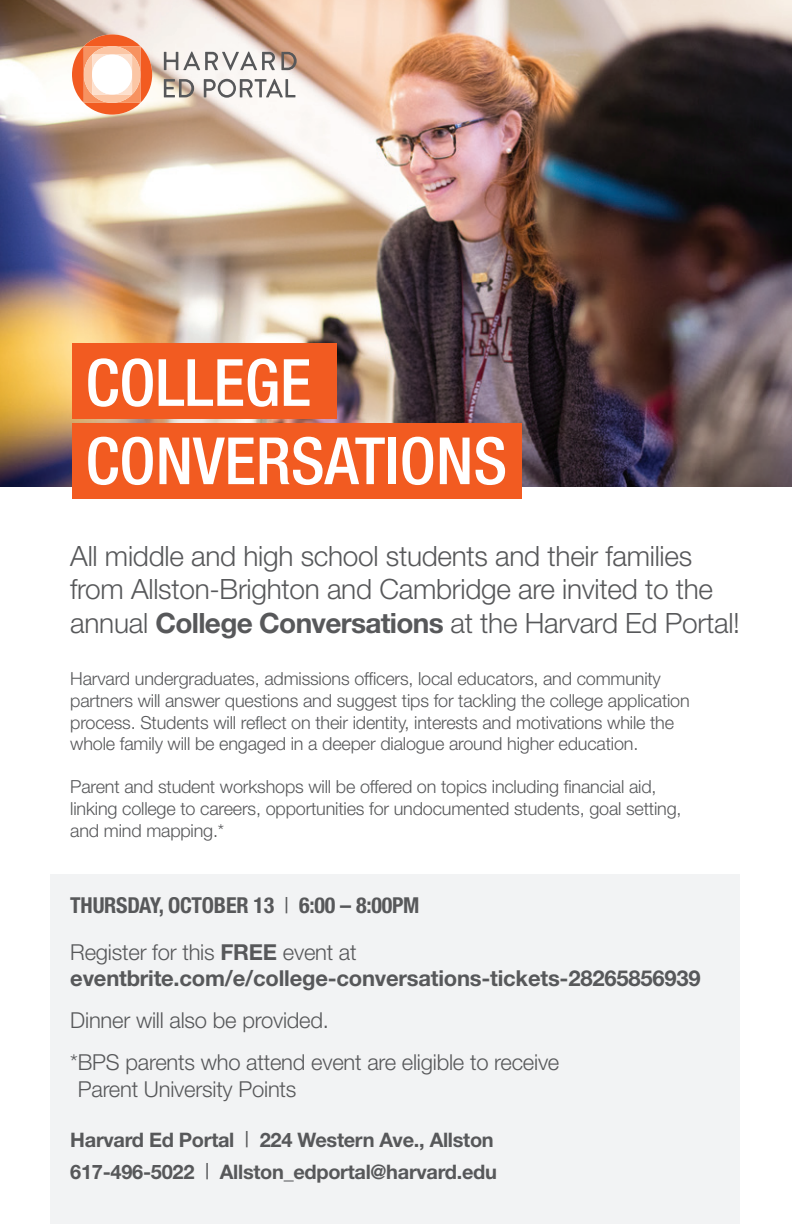
<style>
.page{position:relative;width:792px;height:1224px;background:#fff}
.page>*{position:absolute;margin:0;border:0;box-sizing:border-box;transform-origin:0 0}
.t1{font:500 condensed 65.2px/78.2px "Helvetica Neue LT Std";color:#fff}
.t2{font:300 28px/33.6px "Helvetica Neue LT Std";letter-spacing:-.01em;color:#57585a}
.t3{font:300 22px/26.4px "Helvetica Neue LT Std";letter-spacing:-.01em;color:#57585a}
.t4{font:700 22px/26.4px "Helvetica Neue LT Std";letter-spacing:-.01em;color:#57585a}
.t5{font:700 condensed 22px "Helvetica Neue LT Std";letter-spacing:-.01em;color:#57585a}
.t6{font:700 20px/32px "Helvetica Neue LT Std";letter-spacing:-.015em;color:#57585a}
.t7{font:300 18px/21.6px "Helvetica Neue LT Std";letter-spacing:-.01em;color:#57585a}
.s1{font-weight:700}
.s2{font-weight:400}
.s3{font-weight:300}
.s4{font-weight:400;font-stretch:condensed;font-size:22px}
</style>
<div class="page">
<img style="left:0;top:0;width:792px;height:486px">
<div style="left:72px;top:343px;width:265px;height:76px;background:#f25b21"></div>
<div style="left:72px;top:424px;width:449px;height:75px;background:#f25b21"></div>
<div style="left:50px;top:874px;width:690px;height:350px;background:#f2f3f4"></div>
<svg style="left:164px;top:52px;width:111px;height:18px"></svg>
<svg style="left:281px;top:52px;width:16px;height:18px"></svg>
<svg style="left:164px;top:79px;width:30px;height:18px"></svg>
<svg style="left:204px;top:79px;width:91px;height:19px"></svg>
<svg style="left:72px;top:34px;width:80px;height:81px;background:#f1a27d"></svg>
<div style="left:92px;top:55px;width:40px;height:40px;background:#fff;border-radius:20px"></div>
<p class="t1" style="left:85px;top:343px;width:423px">COLLEGE<br>CONVERSATIONS</p>
<p class="t2" style="left:70px;top:538px;width:671px">All middle and high school students and their families from Allston-Brighton and Cambridge are invited to the annual <span class="s1">College Conversations</span> at the Harvard Ed Portal!</p>
<p class="t7" style="left:70px;top:668px;width:621px">Harvard undergraduates, admissions officers, local educators, and community partners will answer questions and suggest tips for tackling the college application process. Students will reflect on their identity, interests and motivations while the whole family will be engaged in a deeper dialogue around higher education.</p>
<p class="t7" style="left:70px;top:776px;width:613px">Parent and student workshops will be offered on topics including financial aid, linking college to careers, opportunities for undocumented students, goal setting, and mind mapping.*</p>
<p class="t5" style="left:70px;top:892px;width:351px">THURSDAY, OCTOBER 13 <span class="s2">|</span> 6:00 – 8:00PM</p>
<p class="t4" style="left:70px;top:938px;width:632px"><span class="s3">Register for this</span> FREE <span class="s3">event at </span>eventbrite.com/e/college-conversations-tickets-28265856939</p>
<p class="t3" style="left:70px;top:1007px;width:260px">Dinner will also be provided.</p>
<p class="t3" style="left:78px;top:1049px;width:483px;text-indent:-8px">*BPS parents who attend event are eligible to receive<br>Parent University Points</p>
<p class="t6" style="left:70px;top:1123px;width:428px">Harvard Ed Portal <span class="s4">|</span> 224 Western Ave., Allston<br>617-496-5022 <span class="s4">|</span> Allston_edportal@harvard.edu</p>
</div>
